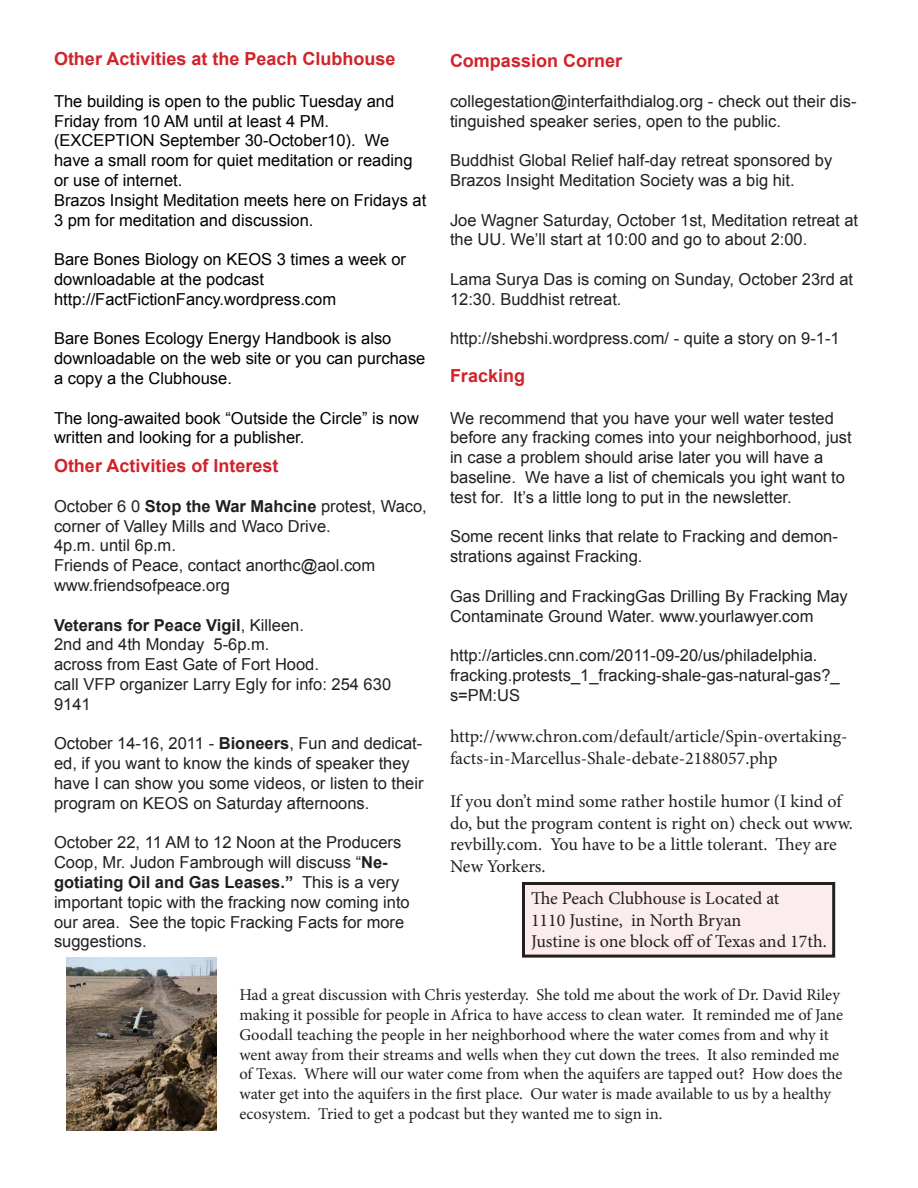
<style>
.page{position:relative;width:918px;height:1188px;background:#fff}
.page>*{position:absolute;margin:0;border:0;box-sizing:border-box;transform-origin:0 0}
.t1{font:18px/21.6px "Minion Pro";letter-spacing:-.005em;color:#231f20}
.t2{font:700 18px "Arial";color:#d1232a}
.t3{font:16.5px/19.8px "Arial";color:#231f20}
.t4{font:16.5px/19.8px "Arial";color:#000}
.t5{font:16.5px/19.8px "Minion Pro";color:#231f20}
.t6{font:700 16.5px "Arial";color:#231f20}
.s1{font-weight:700}
.s2{font-weight:400}
</style>
<div class="page">
<div style="left:524px;top:884px;width:310px;height:72px;background:#fbeced"></div>
<div style="left:522px;top:882px;width:313px;height:76px;border:3px solid #231f20"></div>
<img style="left:67px;top:958px;width:149px;height:173px">
<p class="t2" style="left:54px;top:47px;width:343px">Other Activities at the Peach Clubhouse</p>
<p class="t4" style="left:54px;top:91px;width:342px">The building is open to the public Tuesday and<br>Friday from 10 AM until at least 4 PM.</p>
<p class="t4" style="left:54px;top:131px;width:360px">(EXCEPTION September 30-October10). We have a small room for quiet meditation or reading or use of internet.</p>
<p class="t4" style="left:54px;top:190px;width:374px">Brazos Insight Meditation meets here on Fridays at<br>3 pm for meditation and discussion.</p>
<p class="t4" style="left:54px;top:250px;width:354px">Bare Bones Biology on KEOS 3 times a week or downloadable at the podcast</p>
<p class="t4" style="left:54px;top:289px;width:284px">http://FactFictionFancy.wordpress.com</p>
<p class="t4" style="left:54px;top:329px;width:373px">Bare Bones Ecology Energy Handbook is also downloadable on the web site or you can purchase a copy a the Clubhouse.</p>
<p class="t4" style="left:54px;top:408px;width:366px">The long-awaited book “Outside the Circle” is now written and looking for a publisher.</p>
<p class="t2" style="left:450px;top:49px;width:174px">Compassion Corner</p>
<p class="t3" style="left:450px;top:91px;width:408px">collegestation@interfaithdialog.org - check out their dis&shy;tinguished speaker series, open to the public.</p>
<p class="t3" style="left:450px;top:151px;width:384px">Buddhist Global Relief half-day retreat sponsored by</p>
<p class="t3" style="left:450px;top:170px;width:346px">Brazos Insight Meditation Society was a big hit.</p>
<p class="t3" style="left:450px;top:210px;width:410px">Joe Wagner Saturday, October 1st, Meditation retreat at the UU. We’ll start at 10:00 and go to about 2:00.</p>
<p class="t3" style="left:450px;top:269px;width:405px">Lama Surya Das is coming on Sunday, October 23rd at<br>12:30. Buddhist retreat.</p>
<p class="t3" style="left:450px;top:329px;width:391px">http://shebshi.wordpress.com/ - quite a story on 9-1-1</p>
<p class="t2" style="left:450px;top:364px;width:77px">Fracking</p>
<p class="t3" style="left:450px;top:408px;width:403px">We recommend that you have your well water tested before any fracking comes into your neighborhood, just in case a problem should arise later you will have a baseline. We have a list of chemicals you ight want to test for. It’s a little long to put in the newsletter.</p>
<p class="t3" style="left:450px;top:527px;width:389px">Some recent links that relate to Fracking and demon&shy;strations against Fracking.</p>
<p class="t3" style="left:450px;top:586px;width:399px">Gas Drilling and FrackingGas Drilling By Fracking May<br>Contaminate Ground Water. www.yourlawyer.com</p>
<p class="t3" style="left:450px;top:646px;width:391px">http://articles.cnn.com/2011-09-20/us/philadelphia. fracking.protests_1_fracking-shale-gas-natural-gas?_ s=PM:US</p>
<p class="t1" style="left:450px;top:726px;width:399px">http://www.chron.com/default/article/Spin-overtaking&shy;facts-in-Marcellus-Shale-debate-2188057.php</p>
<p class="t1" style="left:450px;top:790px;width:404px">If you don’t mind some rather hostile humor (I kind of do, but the program content is right on) check out www. revbilly.com. You have to be a little tolerant. They are New Yorkers.</p>
<p class="t2" style="left:54px;top:454px;width:226px">Other Activities of Interest</p>
<p class="t3" style="left:54px;top:496px;width:374px">October 6 0 <span class="s1">Stop the War Mahcine</span> protest, Waco,</p>
<p class="t3" style="left:54px;top:516px;width:278px">corner of Valley Mills and Waco Drive.</p>
<p class="t3" style="left:54px;top:536px;width:123px">4p.m. until 6p.m.</p>
<p class="t3" style="left:54px;top:556px;width:323px">Friends of Peace, contact anorthc@aol.com</p>
<p class="t3" style="left:54px;top:575px;width:178px">www.friendsofpeace.org</p>
<p class="t6" style="left:54px;top:614px;width:252px">Veterans for Peace Vigil<span class="s2">, Killeen.</span></p>
<p class="t3" style="left:54px;top:635px;width:217px">2nd and 4th Monday 5-6p.m.</p>
<p class="t3" style="left:54px;top:655px;width:267px">across from East Gate of Fort Hood.</p>
<p class="t3" style="left:54px;top:674px;width:339px">call VFP organizer Larry Egly for info: 254 630<br>9141</p>
<p class="t3" style="left:54px;top:734px;width:371px">October 14-16, 2011 - <span class="s1">Bioneers</span>, Fun and dedicat&shy;ed, if you want to know the kinds of speaker they have I can show you some videos, or listen to their program on KEOS on Saturday afternoons.</p>
<p class="t3" style="left:54px;top:833px;width:357px">October 22, 11 AM to 12 Noon at the Producers Coop, Mr. Judon Fambrough will discuss “<span class="s1">Ne&shy;gotiating Oil and Gas Leases.”</span> This is a very important topic with the fracking now coming into our area. See the topic Fracking Facts for more suggestions.</p>
<p class="t1" style="left:531px;top:888px;width:250px">The Peach Clubhouse is Located at</p>
<p class="t1" style="left:531px;top:909px;width:212px">1110 Justine, in North Bryan</p>
<p class="t1" style="left:531px;top:931px;width:297px">Justine is one block off of Texas and 17th.</p>
<p class="t5" style="left:239px;top:985px;width:605px">Had a great discussion with Chris yesterday. She told me about the work of Dr. David Riley making it possible for people in Africa to have access to clean water. It reminded me of Jane Goodall teaching the people in her neighborhood where the water comes from and why it went away from their streams and wells when they cut down the trees. It also reminded me of Texas. Where will our water come from when the aquifers are tapped out? How does the water get into the aquifers in the first place. Our water is made available to us by a healthy ecosystem. Tried to get a podcast but they wanted me to sign in.</p>
</div>
